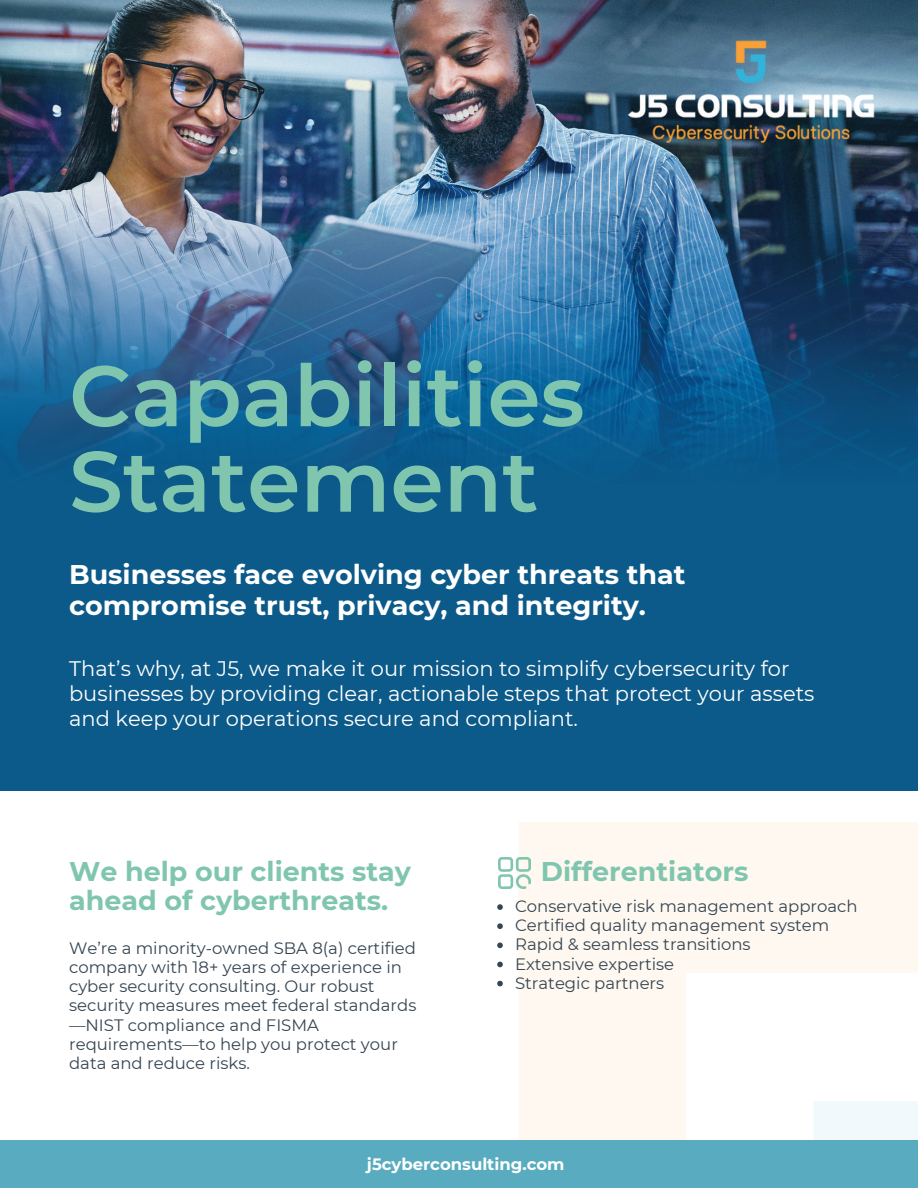
<style>
.page{position:relative;width:918px;height:1188px;background:#fff}
.page>*{position:absolute;margin:0;border:0;box-sizing:border-box;transform-origin:0 0}
.t1{font:600 85.5px/85.5px "Montserrat";color:#80c6af}
.t2{font:700 27px/31.5px "Montserrat";color:#fff}
.t3{font:700 27px/29.2px "Montserrat";color:#80c6af}
.t4{font:21px/24.8px "Montserrat";color:#fff}
.t5{font:16.5px/19.2px "Montserrat";color:#354552}
.t6{font:700 16.5px "Montserrat";color:#fff}
</style>
<div class="page">
<img style="left:0;top:0;width:918px;height:331px">
<div style="left:0;top:484px;width:918px;height:307px;background:#0c5a89"></div>
<svg style="left:0;top:331px;width:918px;height:153px;background:#135c8e"></svg>
<img style="left:518px;top:823px;width:400px;height:318px">
<img style="left:625px;top:38px;width:251px;height:107px">
<div style="left:0;top:1141px;width:918px;height:47px;background:#59acbf"></div>
<img style="left:499px;top:857px;width:31px;height:32px">
<svg style="left:497px;top:904px;width:6px;height:6px"></svg>
<svg style="left:497px;top:923px;width:6px;height:6px"></svg>
<svg style="left:497px;top:943px;width:6px;height:5px"></svg>
<svg style="left:497px;top:962px;width:6px;height:5px"></svg>
<svg style="left:497px;top:981px;width:6px;height:5px"></svg>
<h1 class="t1" style="left:69px;top:353px;width:517px">Capabilities<br>Statement</h1>
<p class="t2" style="left:69px;top:558px;width:618px">Businesses face evolving cyber threats that compromise trust, privacy, and integrity.</p>
<p class="t4" style="left:69px;top:656px;width:747px">That’s why, at J5, we make it our mission to simplify cybersecurity for businesses by providing clear, actionable steps that protect your assets and keep your operations secure and compliant.</p>
<h2 class="t3" style="left:69px;top:857px;width:343px">We help our clients stay ahead of cyberthreats.</h2>
<h3 class="t5" style="left:69px;top:938px;width:349px">We’re a minority-owned SBA 8(a) certified company with 18+ years of experience in cyber security consulting. Our robust security measures meet federal standards —NIST compliance and FISMA requirements—to help you protect your data and reduce risks.</h3>
<p class="t3" style="left:541px;top:856px;width:209px">Differentiators</p>
<h2 class="t5" style="left:515px;top:897px;width:344px">Conservative risk management approach</h2>
<p class="t5" style="left:515px;top:916px;width:316px">Certified quality management system</p>
<p class="t5" style="left:515px;top:935px;width:237px">Rapid &amp; seamless transitions</p>
<p class="t5" style="left:515px;top:954px;width:161px">Extensive expertise</p>
<p class="t5" style="left:515px;top:973px;width:151px">Strategic partners</p>
<h2 class="t6" style="left:367px;top:1154px;width:199px">j5cyberconsulting.com</h2>
</div>
